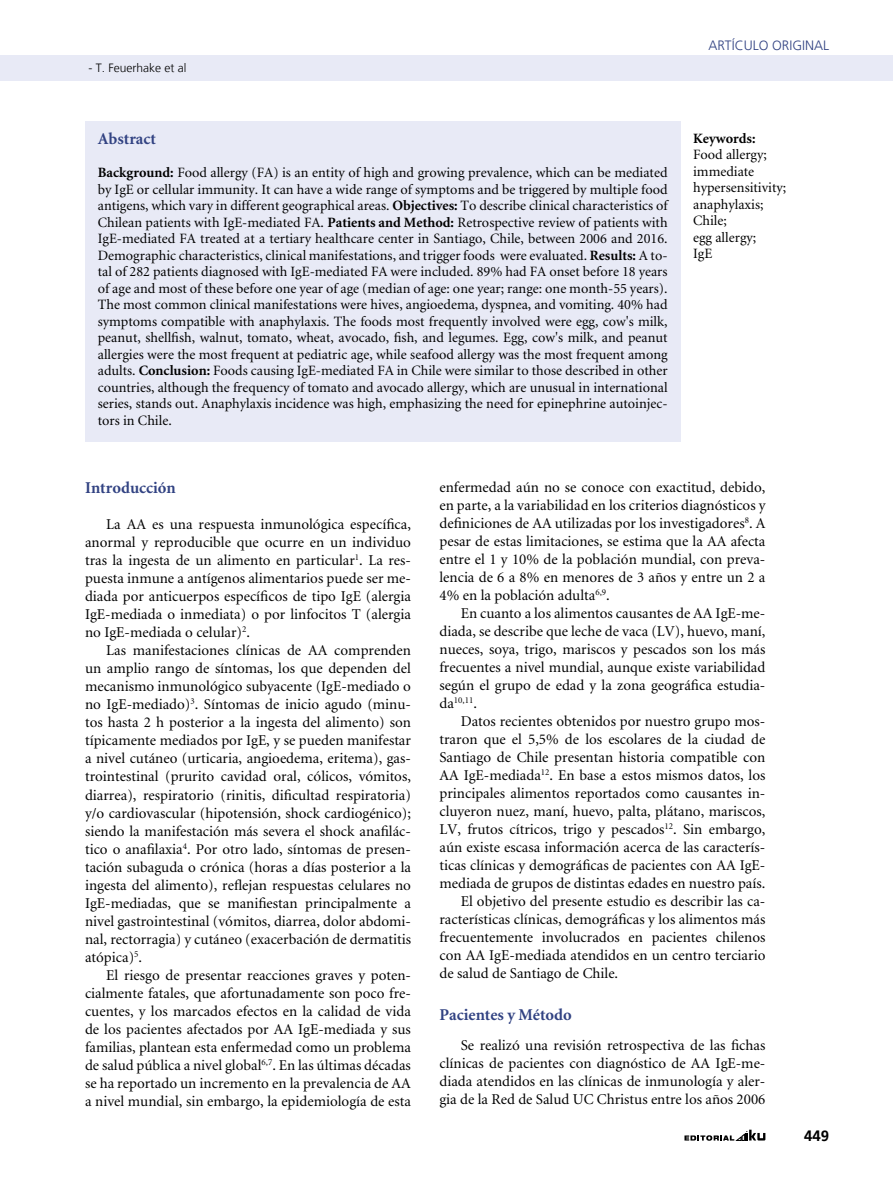
<style>
.page{position:relative;width:893px;height:1191px;background:#fff}
.page>*{position:absolute;margin:0;border:0;box-sizing:border-box;transform-origin:0 0}
.t1{font:700 16.5px "Minion";color:#314282}
.t2{font:15px/18px "Minion";color:#000;text-align:justify}
.t3{font:700 15px "Frutiger LT";color:#000}
.t4{font:14.25px/16.5px "Minion";color:#000}
.t5{font:700 14.25px "Minion";color:#000}
.t6{font:300 13.5px "Frutiger LT";color:#314282}
.t7{font:300 12px "Frutiger LT";color:#000}
.t8{font:9px "Minion";color:#000}
.s1{font-weight:700}
.s2{font-size:15px}
</style>
<div class="page">
<svg style="left:684px;top:1129px;width:81px;height:11px"></svg>
<div style="left:0;top:55px;width:893px;height:26px;background:#e8eaf6"></div>
<div style="left:85px;top:121px;width:595px;height:320px;background:#e8eaf6"></div>
<p class="t7" style="left:88px;top:61px;width:100px">- T. Feuerhake et al</p>
<p class="t1" style="left:98px;top:130px;width:60px">Abstract</p>
<p class="t4" style="left:98px;top:165px;width:571px;text-align:justify"><span class="s1">Background:</span> Food allergy (FA) is an entity of high and growing prevalence, which can be mediated by IgE or cellular immunity. It can have a wide range of symptoms and be triggered by multiple food antigens, which vary in different geographical areas. <span class="s1">Objectives:</span> To describe clinical characteristics of Chilean patients with IgE-mediated FA. <span class="s1">Patients and Method:</span> Retrospective review of patients with IgE-mediated FA treated at a tertiary healthcare center in Santiago, Chile, between 2006 and 2016.<br>Demographic characteristics, clinical manifestations, and trigger foods were evaluated. <span class="s1">Results:</span> A to&shy;tal of 282 patients diagnosed with IgE-mediated FA were included. 89% had FA onset before 18 years of age and most of these before one year of age (median of age: one year; range: one month-55 years).<br>The most common clinical manifestations were hives, angioedema, dyspnea, and vomiting. 40% had symptoms compatible with anaphylaxis. The foods most frequently involved were egg, cow's milk, peanut, shellfish, walnut, tomato, wheat, avocado, fish, and legumes. Egg, cow's milk, and peanut allergies were the most frequent at pediatric age, while seafood allergy was the most frequent among adults. <span class="s1">Conclusion:</span> Foods causing IgE-mediated FA in Chile were similar to those described in other countries, although the frequency of tomato and avocado allergy, which are unusual in international series, stands out. Anaphylaxis incidence was high, emphasizing the need for epinephrine autoinjec&shy;tors in Chile.</p>
<p class="t6" style="left:708px;top:38px;width:36px">Artículo</p>
<p class="t6" style="left:772px;top:38px;width:17px">Origi</p>
<p class="t6" style="left:805px;top:38px;width:23px">nal</p>
<p class="t5" style="left:693px;top:131px;width:64px">Keywords:</p>
<p class="t4" style="left:693px;top:147px;width:95px">Food allergy; immediate hypersensitivity; anaphylaxis;<br>Chile;<br>egg allergy;<br>IgE</p>
<p class="t1" style="left:85px;top:480px;width:92px">Introducción</p>
<p class="t2" style="left:85px;top:516px;width:327px;text-indent:21px">La AA es una respuesta inmunológica específica, anormal y reproducible que ocurre en un individuo tras la ingesta de un alimento en particular<sup>1</sup>. La res&shy;puesta inmune a antígenos alimentarios puede ser me&shy;diada por anticuerpos específicos de tipo IgE (alergia IgE-mediada o inmediata) o por linfocitos T (alergia no IgE-mediada o celular)<sup>2</sup>.</p>
<p class="t2" style="left:85px;top:642px;width:327px;text-indent:21px">Las manifestaciones clínicas de AA comprenden un amplio rango de síntomas, los que dependen del mecanismo inmunológico subyacente (IgE-mediado o no IgE-mediado)<sup>3</sup>. Síntomas de inicio agudo (minu&shy;tos hasta 2 h posterior a la ingesta del alimento) son típicamente mediados por IgE, y se pueden manifestar a nivel cutáneo (urticaria, angioedema, eritema), gas&shy;trointestinal (prurito cavidad oral, cólicos, vómitos, diarrea), respiratorio (rinitis, dificultad respiratoria) y/o cardiovascular (hipotensión, shock cardiogénico); siendo la manifestación más severa el shock anafilác&shy;tico o anafilaxia<sup>4</sup>. Por otro lado, síntomas de presen&shy;tación subaguda o crónica (horas a días posterior a la ingesta del alimento), reflejan respuestas celulares no IgE-mediadas, que se manifiestan principalmente a nivel gastrointestinal (vómitos, diarrea, dolor abdomi&shy;nal, rectorragia) y cutáneo (exacerbación de dermatitis atópica)<sup>5</sup>.</p>
<p class="t2" style="left:85px;top:966px;width:327px;text-indent:21px">El riesgo de presentar reacciones graves y poten&shy;cialmente fatales, que afortunadamente son poco fre&shy;cuentes, y los marcados efectos en la calidad de vida de los pacientes afectados por AA IgE-mediada y sus familias, plantean esta enfermedad como un problema de salud pública a nivel global<sup>6,7</sup>. En las últimas décadas se ha reportado un incremento en la prevalencia de AA a nivel mundial, sin embargo, la epidemiología de esta</p>
<p class="t2" style="left:439px;top:479px;width:327px">enfermedad aún no se conoce con exactitud, debido, en parte, a la variabilidad en los criterios diagnósticos y definiciones de AA utilizadas por los investigadores<sup>8</sup>. A pesar de estas limitaciones, se estima que la AA afecta entre el 1 y 10% de la población mundial, con preva&shy;lencia de 6 a 8% en menores de 3 años y entre un 2 a 4% en la población adulta<sup>6,9</sup>.</p>
<p class="t2" style="left:439px;top:605px;width:327px;text-indent:21px">En cuanto a los alimentos causantes de AA IgE-me&shy;diada, se describe que leche de vaca (LV), huevo, maní, nueces, soya, trigo, mariscos y pescados son los más frecuentes a nivel mundial, aunque existe variabilidad según el grupo de edad y la zona geográfica estudia-</p>
<p class="t8" style="left:439px;top:696px;width:39px"><span class="s2">da</span>10,11<span class="s2">.</span></p>
<p class="t2" style="left:461px;top:713px;width:306px">Datos recientes obtenidos por nuestro grupo mos-</p>
<p class="t2" style="left:439px;top:731px;width:327px">traron que el 5,5% de los escolares de la ciudad de</p>
<p class="t2" style="left:439px;top:749px;width:327px">Santiago de Chile presentan historia compatible con</p>
<p class="t2" style="left:439px;top:767px;width:327px">AA IgE-mediada<sup>12</sup>. En base a estos mismos datos, los</p>
<p class="t2" style="left:439px;top:785px;width:327px">principales alimentos reportados como causantes in-</p>
<p class="t2" style="left:439px;top:803px;width:327px">cluyeron nuez, maní, huevo, palta, plátano, mariscos,</p>
<p class="t2" style="left:439px;top:821px;width:327px">LV, frutos cítricos, trigo y pescados<sup>12</sup>. Sin embargo,</p>
<p class="t2" style="left:439px;top:839px;width:327px">aún existe escasa información acerca de las caracterís-</p>
<p class="t2" style="left:439px;top:857px;width:327px">ticas clínicas y demográficas de pacientes con AA IgE-</p>
<p class="t2" style="left:439px;top:875px;width:327px">mediada de grupos de distintas edades en nuestro país.</p>
<p class="t2" style="left:461px;top:893px;width:306px">El objetivo del presente estudio es describir las ca-</p>
<p class="t2" style="left:439px;top:911px;width:327px">racterísticas clínicas, demográficas y los alimentos más</p>
<p class="t2" style="left:439px;top:929px;width:327px">frecuentemente involucrados en pacientes chilenos</p>
<p class="t2" style="left:439px;top:947px;width:327px">con AA IgE-mediada atendidos en un centro terciario</p>
<p class="t2" style="left:439px;top:965px;width:180px">de salud de Santiago de Chile.</p>
<p class="t1" style="left:439px;top:1006px;width:134px">Pacientes y Método</p>
<p class="t2" style="left:439px;top:1037px;width:327px;text-indent:21px">Se realizó una revisión retrospectiva de las fichas clínicas de pacientes con diagnóstico de AA IgE-me&shy;diada atendidos en las clínicas de inmunología y aler&shy;gia de la Red de Salud UC Christus entre los años 2006</p>
<p class="t3" style="left:804px;top:1126px;width:27px">449</p>
</div>
